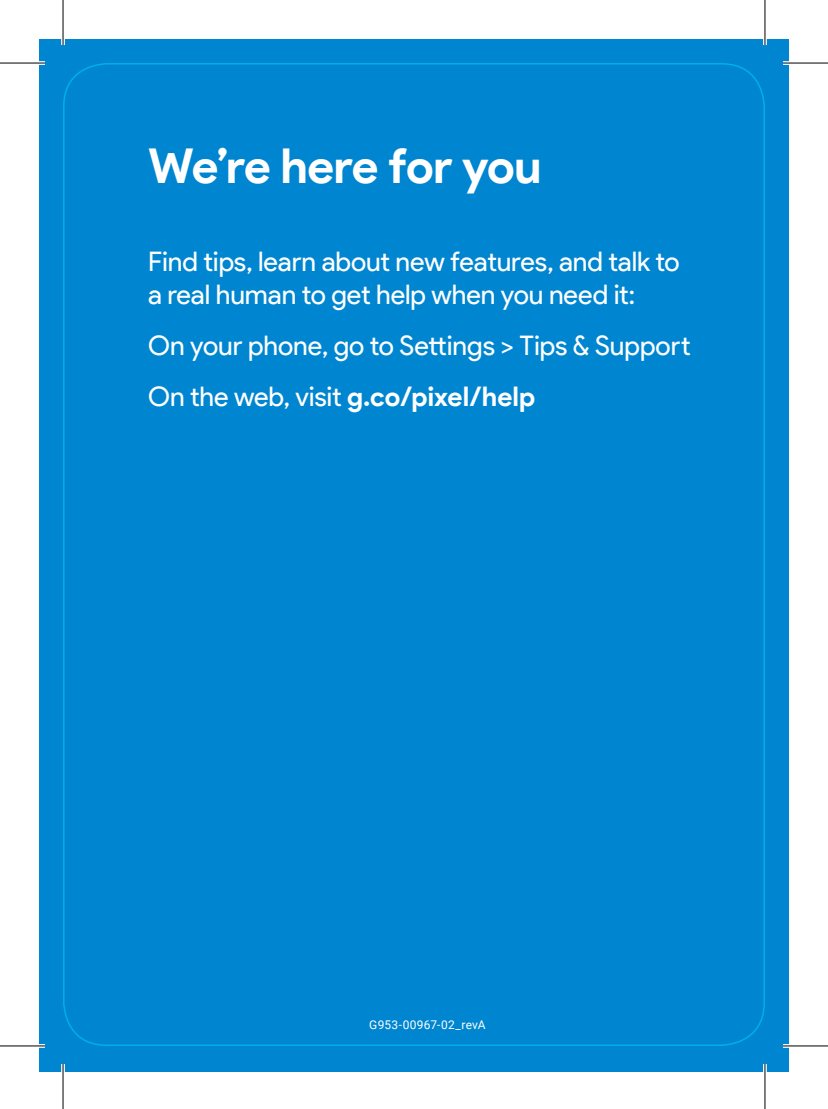
<style>
.page{position:relative;width:828px;height:1109px;background:#fff}
.page>*{position:absolute;margin:0;border:0;box-sizing:border-box;transform-origin:0 0}
.t1{font:700 48px "Product Sans";letter-spacing:-.025em;color:#fff}
.t2{font:27px/33px "Product Sans";color:#fff}
.t3{font:12px "Roboto";letter-spacing:.01em;color:#fff}
.s1{font-weight:700}
.s2{font-weight:700;color:#0086d1}
</style>
<div class="page">
<div style="left:39px;top:39px;width:750px;height:1032px;background:#0086d1"></div>
<hr style="left:0;top:61px;width:45px;height:4px;background:#fff">
<hr style="left:783px;top:61px;width:45px;height:4px;background:#fff">
<svg style="left:0;top:1044px;width:45px;height:3px"></svg>
<svg style="left:783px;top:1044px;width:45px;height:3px"></svg>
<hr style="left:61px;top:0;width:4px;height:45px;background:#fff">
<svg style="left:61px;top:1064px;width:4px;height:8px"></svg>
<hr style="left:763px;top:0;width:3px;height:45px;background:#fff">
<hr style="left:763px;top:1063px;width:3px;height:45px;background:#fff">
<hr style="left:0;top:62px;width:45px;height:2px;background:#000">
<hr style="left:783px;top:62px;width:45px;height:2px;background:#000">
<hr style="left:0;top:1045px;width:45px;height:1px;background:#000">
<hr style="left:783px;top:1045px;width:45px;height:1px;background:#000">
<hr style="left:62px;top:0;width:2px;height:45px;background:#000">
<hr style="left:62px;top:1063px;width:2px;height:45px;background:#000">
<hr style="left:764px;top:0;width:1px;height:45px;background:#000">
<hr style="left:764px;top:1063px;width:1px;height:45px;background:#000">
<h1 class="t1" style="left:148px;top:136px;width:395px">We’re here for you</h1>
<p class="t2" style="left:148px;top:245px;width:533px">Find tips, learn about new features, and talk to a real human to get help when you need it:</p>
<p class="t2" style="left:148px;top:320px;width:544px;line-height:51px">On your phone, go to Settings &gt; Tips &amp; Support<br>On the web, visit <span class="s1">g.co/pixel/help</span></p>
<p class="t3" style="left:342px;top:1016px;width:145px"><span class="s2">1.</span> G953-00967-02_revA</p>
</div>
